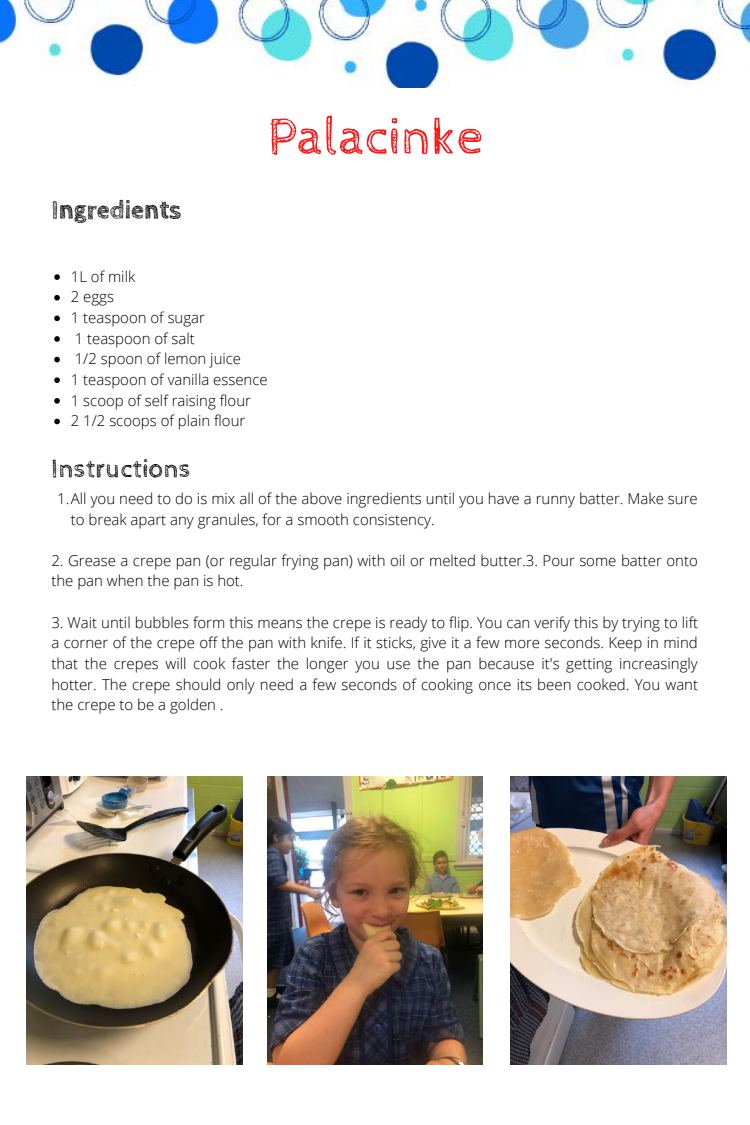
<style>
.page{position:relative;width:750px;height:1125px;background:#fff}
.page>*{position:absolute;margin:0;border:0;box-sizing:border-box;transform-origin:0 0}
.t1{font:52.5px "Cabin Sketch";color:#ff1616}
.t2{font:26.25px "Cabin Sketch";color:#000}
.t3{font:700 26.25px "Cabin Sketch";color:#000}
.t4{font:300 15px/20.6px "Open Sans";color:#000}
</style>
<div class="page">
<svg style="left:54px;top:274px;width:6px;height:6px"></svg>
<svg style="left:54px;top:295px;width:6px;height:6px"></svg>
<svg style="left:54px;top:316px;width:6px;height:5px"></svg>
<svg style="left:54px;top:336px;width:6px;height:6px"></svg>
<svg style="left:54px;top:357px;width:6px;height:5px"></svg>
<svg style="left:54px;top:377px;width:6px;height:6px"></svg>
<svg style="left:54px;top:398px;width:6px;height:6px"></svg>
<svg style="left:54px;top:419px;width:6px;height:5px"></svg>
<img style="left:0;top:0;width:750px;height:87px">
<img style="left:267px;top:776px;width:216px;height:288px">
<img style="left:27px;top:776px;width:215px;height:288px">
<img style="left:511px;top:776px;width:215px;height:288px">
<h2 class="t3" style="left:51px;top:195px;width:131px">Ingredients</h2>
<h1 class="t1" style="left:267px;top:108px;width:217px">Palacinke</h1>
<p class="t4" style="left:71px;top:266px;width:198px">1L of milk<br>2 eggs<br>1 teaspoon of sugar<br>1 teaspoon of salt<br>1/2 spoon of lemon juice<br>1 teaspoon of vanilla essence<br>1 scoop of self raising flour<br>2 1/2 scoops of plain flour</p>
<h2 class="t2" style="left:51px;top:454px;width:141px">Instructions</h2>
<p class="t4" style="left:71px;top:488px;width:628px;text-indent:-14px">1.All you need to do is mix all of the above ingredients until you have a runny batter. Make sure to break apart any granules, for a smooth consistency.</p>
<p class="t4" style="left:51px;top:550px;width:648px">2. Grease a crepe pan (or regular frying pan) with oil or melted butter.3. Pour some batter onto the pan when the pan is hot.</p>
<p class="t4" style="left:51px;top:612px;width:648px;text-align:justify">3. Wait until bubbles form this means the crepe is ready to flip. You can verify this by trying to lift a corner of the crepe off the pan with knife. If it sticks, give it a few more seconds. Keep in mind that the crepes will cook faster the longer you use the pan because it's getting increasingly hotter. The crepe should only need a few seconds of cooking once its been cooked. You want the crepe to be a golden .</p>
</div>
